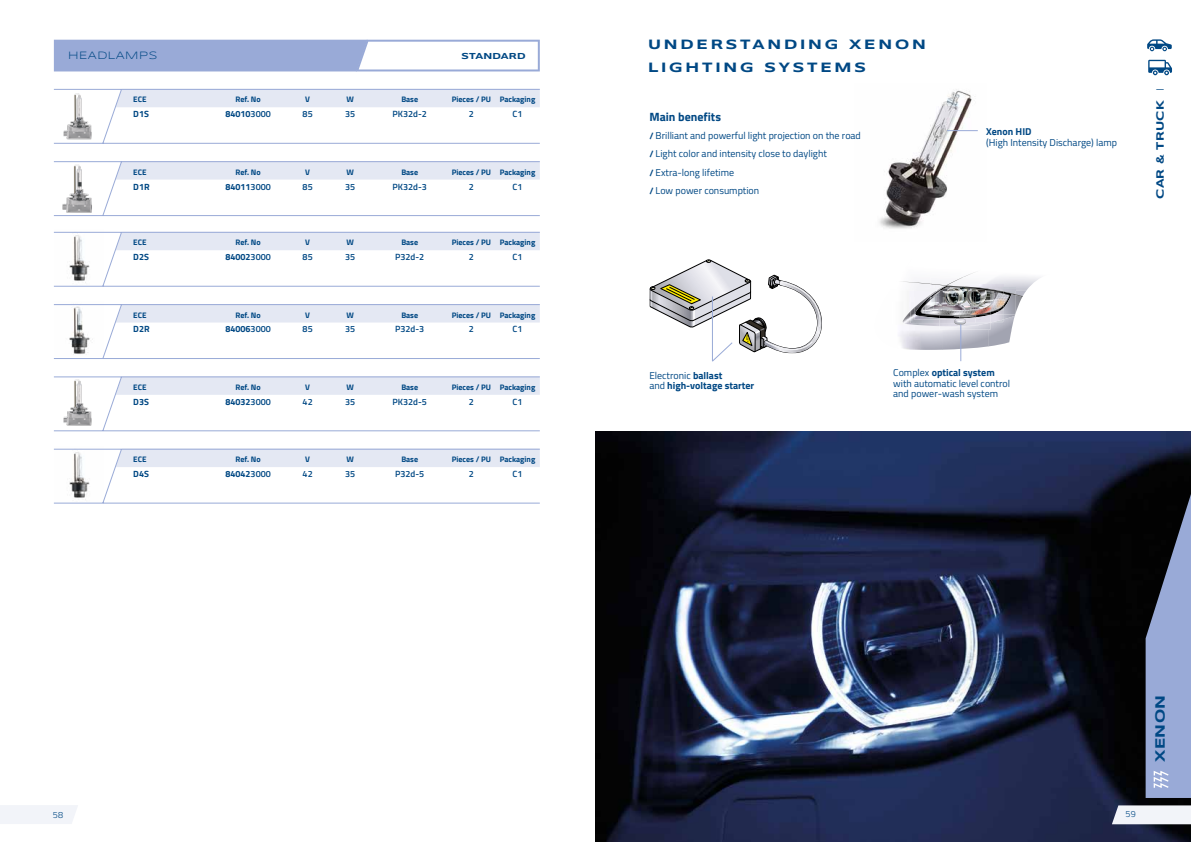
<style>
.page{position:relative;width:1191px;height:842px;background:#fff}
.page>*{position:absolute;margin:0;border:0;box-sizing:border-box;transform-origin:0 0}
.t1{font:700 14px/23px "Belle Sans Ex Wide";letter-spacing:.2em;color:#004884}
.t2{font:700 12px "Titillium Web";color:#004884}
.t3{font:700 11px "Belle Sans Ex Wide";letter-spacing:.03em;color:#004884}
.t4{font:300 11px "Belle Sans Ex Wide";letter-spacing:.05em;color:#004884}
.t5{font:10px/18.3px "Titillium Web";color:#004884}
.t6{font:700 10px/10.6px "Titillium Web";color:#004884}
.t7{font:600 9px "Titillium Web";color:#004884}
.t8{font:700 9px "Titillium Web";color:#004884}
.t9{font:700 9px "Belle Sans Ex Wide";letter-spacing:.02em;color:#004884}
.t10{font:300 9px "Titillium Web";color:#004884}
.t11{font:700 8px "Titillium Web";color:#004884}
.s1{font-weight:600}
.s2{font-weight:700;font-size:9px}
.s3{font-weight:300}
.s4{font-weight:400}
.s5{font-weight:700}
</style>
<div class="page">
<img style="left:879px;top:89px;width:99px;height:140px">
<img style="left:988px;top:326px;width:23px;height:20px">
<img style="left:942px;top:329px;width:46px;height:21px">
<img style="left:939px;top:326px;width:51px;height:3px">
<img style="left:1026px;top:277px;width:15px;height:13px">
<img style="left:954px;top:272px;width:72px;height:18px">
<svg style="left:898px;top:281px;width:125px;height:45px"></svg>
<svg style="left:54px;top:40px;width:486px;height:31px"></svg>
<img style="left:595px;top:431px;width:596px;height:411px">
<svg style="left:53px;top:88px;width:487px;height:56px"></svg>
<svg style="left:53px;top:161px;width:487px;height:55px"></svg>
<svg style="left:54px;top:231px;width:486px;height:56px"></svg>
<svg style="left:53px;top:304px;width:487px;height:55px"></svg>
<svg style="left:54px;top:376px;width:486px;height:56px"></svg>
<svg style="left:54px;top:448px;width:486px;height:56px"></svg>
<svg style="left:0;top:805px;width:78px;height:19px"></svg>
<svg style="left:1111px;top:805px;width:80px;height:19px"></svg>
<svg style="left:1145px;top:449px;width:46px;height:349px;background:#646f8d"></svg>
<svg style="left:1148px;top:60px;width:24px;height:15px"></svg>
<svg style="left:1147px;top:39px;width:24px;height:12px"></svg>
<hr style="left:947px;top:130px;width:30px;height:1px;background:#99aad7">
<hr style="left:960px;top:324px;width:1px;height:37px;background:#99aad7">
<svg style="left:649px;top:259px;width:173px;height:103px"></svg>
<p class="t4" style="left:68px;top:49px;width:91px">HEADLAMPS</p>
<p class="t9" style="left:461px;top:50px;width:66px">STANDARD</p>
<p class="t11" style="left:133px;top:94px;width:15px">ECE</p>
<p class="t11" style="left:235px;top:94px;width:27px">Ref. No</p>
<p class="t11" style="left:305px;top:94px;width:6px">V</p>
<p class="t11" style="left:346px;top:94px;width:9px">W</p>
<p class="t11" style="left:401px;top:94px;width:18px">Base</p>
<p class="t11" style="left:452px;top:94px;width:85px">Pieces / PU Packaging</p>
<p class="t8" style="left:133px;top:107px;width:17px">D1S</p>
<p class="t8" style="left:225px;top:107px;width:47px">84010<span class="s1">3000</span></p>
<p class="t7" style="left:303px;top:107px;width:12px">85</p>
<p class="t7" style="left:345px;top:107px;width:12px">35</p>
<p class="t7" style="left:392px;top:107px;width:36px">PK32d-2</p>
<p class="t7" style="left:469px;top:107px;width:7px">2</p>
<p class="t7" style="left:512px;top:107px;width:11px">C1</p>
<p class="t11" style="left:133px;top:166px;width:15px">ECE</p>
<p class="t11" style="left:235px;top:166px;width:27px">Ref. No</p>
<p class="t11" style="left:305px;top:166px;width:6px">V</p>
<p class="t11" style="left:346px;top:166px;width:9px">W</p>
<p class="t11" style="left:401px;top:166px;width:18px">Base</p>
<p class="t11" style="left:452px;top:166px;width:85px">Pieces / PU Packaging</p>
<p class="t8" style="left:133px;top:179px;width:18px">D1R</p>
<p class="t8" style="left:225px;top:179px;width:47px">84011<span class="s1">3000</span></p>
<p class="t7" style="left:303px;top:180px;width:12px">85</p>
<p class="t7" style="left:345px;top:180px;width:12px">35</p>
<p class="t7" style="left:392px;top:180px;width:36px">PK32d-3</p>
<p class="t7" style="left:469px;top:180px;width:7px">2</p>
<p class="t7" style="left:512px;top:180px;width:11px">C1</p>
<p class="t11" style="left:133px;top:236px;width:15px">ECE</p>
<p class="t11" style="left:235px;top:236px;width:27px">Ref. No</p>
<p class="t11" style="left:305px;top:236px;width:6px">V</p>
<p class="t11" style="left:346px;top:236px;width:9px">W</p>
<p class="t11" style="left:401px;top:236px;width:18px">Base</p>
<p class="t11" style="left:452px;top:236px;width:85px">Pieces / PU Packaging</p>
<p class="t8" style="left:133px;top:250px;width:17px">D2S</p>
<p class="t8" style="left:225px;top:250px;width:47px">84002<span class="s1">3000</span></p>
<p class="t7" style="left:303px;top:250px;width:12px">85</p>
<p class="t7" style="left:345px;top:250px;width:12px">35</p>
<p class="t7" style="left:395px;top:250px;width:31px">P32d-2</p>
<p class="t7" style="left:469px;top:250px;width:7px">2</p>
<p class="t7" style="left:512px;top:250px;width:11px">C1</p>
<p class="t11" style="left:133px;top:309px;width:15px">ECE</p>
<p class="t11" style="left:235px;top:309px;width:27px">Ref. No</p>
<p class="t11" style="left:305px;top:309px;width:6px">V</p>
<p class="t11" style="left:346px;top:309px;width:9px">W</p>
<p class="t11" style="left:401px;top:309px;width:18px">Base</p>
<p class="t11" style="left:452px;top:309px;width:85px">Pieces / PU Packaging</p>
<p class="t8" style="left:133px;top:322px;width:18px">D2R</p>
<p class="t8" style="left:225px;top:322px;width:47px">84006<span class="s1">3000</span></p>
<p class="t7" style="left:303px;top:322px;width:12px">85</p>
<p class="t7" style="left:345px;top:322px;width:12px">35</p>
<p class="t7" style="left:395px;top:322px;width:31px">P32d-3</p>
<p class="t7" style="left:469px;top:322px;width:7px">2</p>
<p class="t7" style="left:512px;top:322px;width:11px">C1</p>
<p class="t11" style="left:133px;top:381px;width:15px">ECE</p>
<p class="t11" style="left:235px;top:381px;width:27px">Ref. No</p>
<p class="t11" style="left:305px;top:381px;width:6px">V</p>
<p class="t11" style="left:346px;top:381px;width:9px">W</p>
<p class="t11" style="left:401px;top:381px;width:18px">Base</p>
<p class="t11" style="left:452px;top:381px;width:85px">Pieces / PU Packaging</p>
<p class="t8" style="left:133px;top:395px;width:17px">D3S</p>
<p class="t8" style="left:225px;top:395px;width:47px">84032<span class="s1">3000</span></p>
<p class="t7" style="left:303px;top:395px;width:12px">42</p>
<p class="t7" style="left:345px;top:395px;width:12px">35</p>
<p class="t7" style="left:392px;top:395px;width:36px">PK32d-5</p>
<p class="t7" style="left:469px;top:395px;width:7px">2</p>
<p class="t7" style="left:512px;top:395px;width:11px">C1</p>
<p class="t11" style="left:133px;top:453px;width:15px">ECE</p>
<p class="t11" style="left:235px;top:453px;width:27px">Ref. No</p>
<p class="t11" style="left:305px;top:453px;width:6px">V</p>
<p class="t11" style="left:346px;top:453px;width:9px">W</p>
<p class="t11" style="left:401px;top:453px;width:18px">Base</p>
<p class="t11" style="left:452px;top:453px;width:85px">Pieces / PU Packaging</p>
<p class="t8" style="left:133px;top:467px;width:17px">D4S</p>
<p class="t8" style="left:225px;top:467px;width:47px">84042<span class="s1">3000</span></p>
<p class="t7" style="left:303px;top:467px;width:12px">42</p>
<p class="t7" style="left:345px;top:467px;width:12px">35</p>
<p class="t7" style="left:395px;top:467px;width:31px">P32d-5</p>
<p class="t7" style="left:469px;top:467px;width:7px">2</p>
<p class="t7" style="left:512px;top:467px;width:11px">C1</p>
<h1 class="t1" style="left:648px;top:33px;width:279px">UNDERSTANDING XENON<br>LIGHTING SYSTEMS</h1>
<p class="t2" style="left:649px;top:108px;width:73px">Main benefits</p>
<p class="t5" style="left:649px;top:126px;width:213px"><span class="s2">/</span> Brilliant and powerful light projection on the road <span class="s2">/</span> Light color and intensity close to daylight<br><span class="s2">/</span> Extra-long lifetime<br><span class="s2">/</span> Low power consumption</p>
<p class="t6" style="left:986px;top:126px;width:47px">Xenon HID</p>
<p class="t5" style="left:986px;top:133px;width:132px">(High Intensity Discharge) lamp</p>
<p class="t3" style="left:1153px;top:199px;width:112px;rotate:-90deg">CAR &amp; TRUCK <span class="s3">I</span></p>
<p class="t6" style="left:649px;top:369px;width:106px"><span class="s4">Electronic</span> ballast<br><span class="s4">and</span> high-voltage starter</p>
<p class="t5" style="left:893px;top:367px;width:118px;line-height:10.6px">Complex <span class="s5">optical system </span>with automatic level control and power-wash system</p>
<p class="t10" style="left:53px;top:808px;width:12px">58</p>
<p class="t10" style="left:1125px;top:807px;width:12px">59</p>
<h1 class="t1" style="left:1148px;top:762px;width:69px;rotate:-90deg">XENON</h1>
</div>
